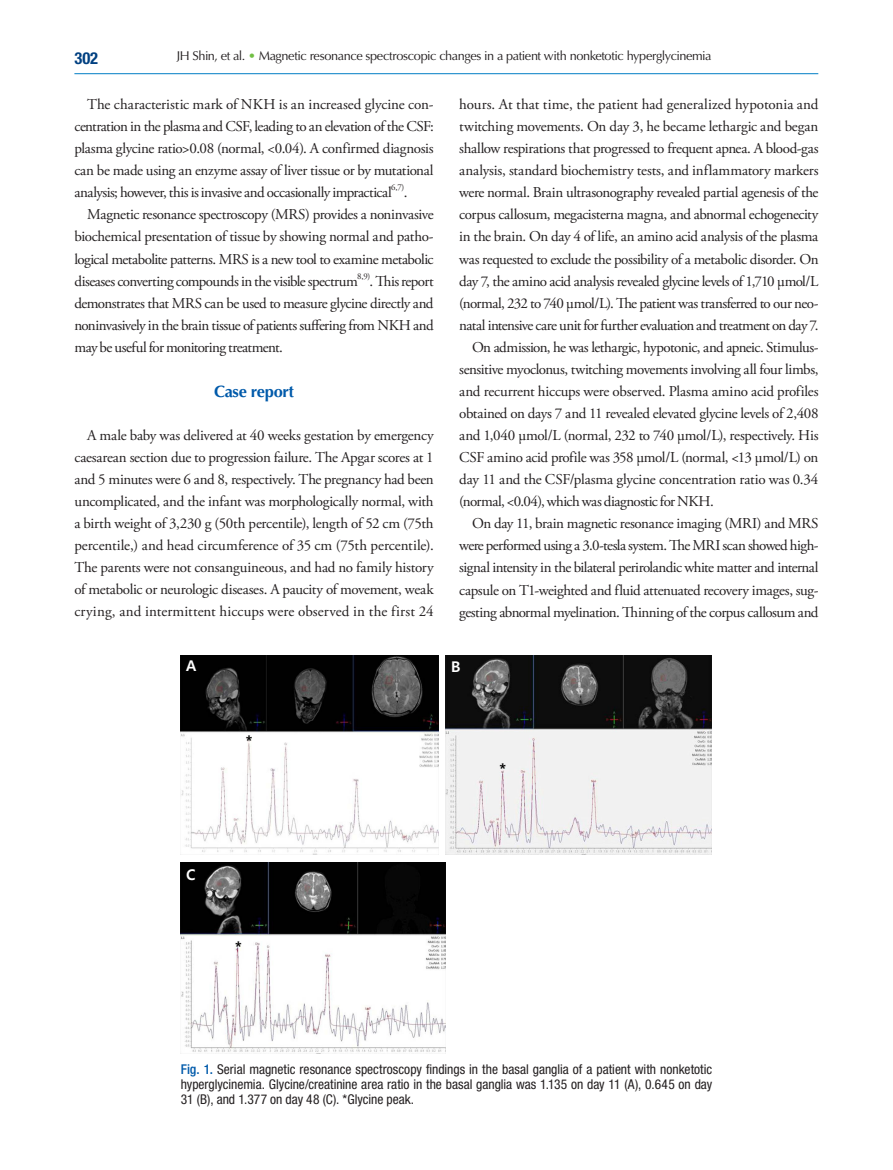
<style>
.page{position:relative;width:893px;height:1170px;background:#fff}
.page>*{position:absolute;margin:0;border:0;box-sizing:border-box;transform-origin:0 0}
.서론{font:700 16.5px "Optima LT Std";letter-spacing:-.02em;color:#015aaa}
.t1{font:700 condensed 16.5px "Helvetica Neue";color:#014081}
.바탕글{font:15px/22px "Adobe Garamond Pro";letter-spacing:-.03em;color:#231f20;text-align:justify}
.t2{font:700 14.7px "Malgun Gothic";color:#fff}
.t3{font:700 14.7px "Malgun Gothic";color:#000}
.t4{font:condensed 13.5px/15px "Helvetica Neue";color:#231f20;text-align:justify}
.표준{font:12.75px "Optima LT Std";letter-spacing:-.03em;color:#231f20}
.바탕글-2{font:8.7px "Adobe Garamond Pro";color:#231f20}
.s1{color:#71bf44}
.s2{font-weight:500;color:#015aaa}
</style>
<div class="page">
<hr style="left:74px;top:73px;width:744px;height:1px;background:#007ec5">
<img style="left:181px;top:656px;width:258px;height:198px">
<img style="left:446px;top:656px;width:265px;height:198px">
<img style="left:181px;top:862px;width:265px;height:190px">
<p class="t1" style="left:74px;top:48px;width:25px">302</p>
<p class="표준" style="left:177px;top:49px;width:536px">JH Shin, et al. <span class="s1">•</span> Magnetic resonance spectroscopic changes in a patient with nonketotic hyperglycinemia</p>
<p class="바탕글" style="left:74px;top:94px;width:361px;text-indent:13px">The characteristic mark of NKH is an increased glycine con&shy;centration in the plasma and CSF, leading to an elevation of the CSF: plasma glycine ratio&gt;0.08 (normal, &lt;0.04). A confirmed diagnosis can be made using an enzyme assay of liver tissue or by mutational analysis; however, this is invasive and occasionally impractical</p>
<p class="바탕글" style="left:459px;top:94px;width:361px">hours. At that time, the patient had generalized hypotonia and twitching movements. On day 3, he became lethargic and began shallow respirations that progressed to frequent apnea. A blood-gas analysis, standard biochemistry tests, and inflammatory markers were normal. Brain ultrasonography revealed partial agenesis of the corpus callosum, megacisterna magna, and abnormal echogenecity in the brain. On day 4 of life, an amino acid analysis of the plasma was requested to exclude the possibility of a metabolic disorder. On day 7, the amino acid analysis revealed glycine levels of 1,710 μmol/L (normal, 232 to 740 μmol/L). The patient was transferred to our neo&shy;natal intensive care unit for further evaluation and treatment on day 7.</p>
<p class="바탕글" style="left:459px;top:336px;width:361px;text-indent:13px">On admission, he was lethargic, hypotonic, and apneic. Stimulus&shy;sensitive myoclonus, twitching movements involving all four limbs, and recurrent hiccups were observed. Plasma amino acid profiles obtained on days 7 and 11 revealed elevated glycine levels of 2,408 and 1,040 μmol/L (normal, 232 to 740 μmol/L), respectively. His CSF amino acid profile was 358 μmol/L (normal, &lt;13 μmol/L) on day 11 and the CSF/plasma glycine concentration ratio was 0.34 (normal, &lt;0.04), which was diagnostic for NKH.</p>
<p class="바탕글" style="left:459px;top:513px;width:361px;text-indent:13px">On day 11, brain magnetic resonance imaging (MRI) and MRS were performed using a 3.0-tesla system. The MRI scan showed high&shy;signal intensity in the bilateral perirolandic white matter and internal capsule on T1-weighted and fluid attenuated recovery images, sug&shy;gesting abnormal myelination. Thinning of the corpus callosum and</p>
<p class="바탕글-2" style="left:391px;top:182px;width:15px">6,7)</p>
<p class="바탕글" style="left:404px;top:182px;width:5px">.</p>
<p class="바탕글" style="left:74px;top:204px;width:361px;text-indent:13px">Magnetic resonance spectroscopy (MRS) provides a noninvasive biochemical presentation of tissue by showing normal and patho&shy;logical metabolite patterns. MRS is a new tool to examine metabolic diseases converting compounds in the visible spectrum</p>
<p class="바탕글-2" style="left:357px;top:270px;width:14px">8,9)</p>
<p class="바탕글" style="left:74px;top:270px;width:361px;text-indent:295px">. This report demonstrates that MRS can be used to measure glycine directly and noninvasively in the brain tissue of patients suffering from NKH and may be useful for monitoring treatment.</p>
<p class="서론" style="left:214px;top:382px;width:82px">Case report</p>
<p class="바탕글" style="left:74px;top:424px;width:361px;text-indent:13px">A male baby was delivered at 40 weeks gestation by emergency caesarean section due to progression failure. The Apgar scores at 1 and 5 minutes were 6 and 8, respectively. The pregnancy had been uncomplicated, and the infant was morphologically normal, with a birth weight of 3,230 g (50th percentile), length of 52 cm (75th percentile,) and head circumference of 35 cm (75th percentile).<br>The parents were not consanguineous, and had no family history of metabolic or neurologic diseases. A paucity of movement, weak crying, and intermittent hiccups were observed in the first 24</p>
<p class="t2" style="left:186px;top:657px;width:12px">A</p>
<p class="t2" style="left:451px;top:658px;width:11px">B</p>
<p class="t3" style="left:246px;top:731px;width:8px">*</p>
<p class="t2" style="left:186px;top:865px;width:11px">C</p>
<p class="t3" style="left:235px;top:937px;width:8px">*</p>
<p class="t3" style="left:499px;top:760px;width:8px">*</p>
<p class="t4" style="left:181px;top:1061px;width:533px"><span class="s2">Fig. 1.</span> Serial magnetic resonance spectroscopy findings in the basal ganglia of a patient with nonketotic hyperglycinemia. Glycine/creatinine area ratio in the basal ganglia was 1.135 on day 11 (A), 0.645 on day 31 (B), and 1.377 on day 48 (C). *Glycine peak.</p>
</div>
